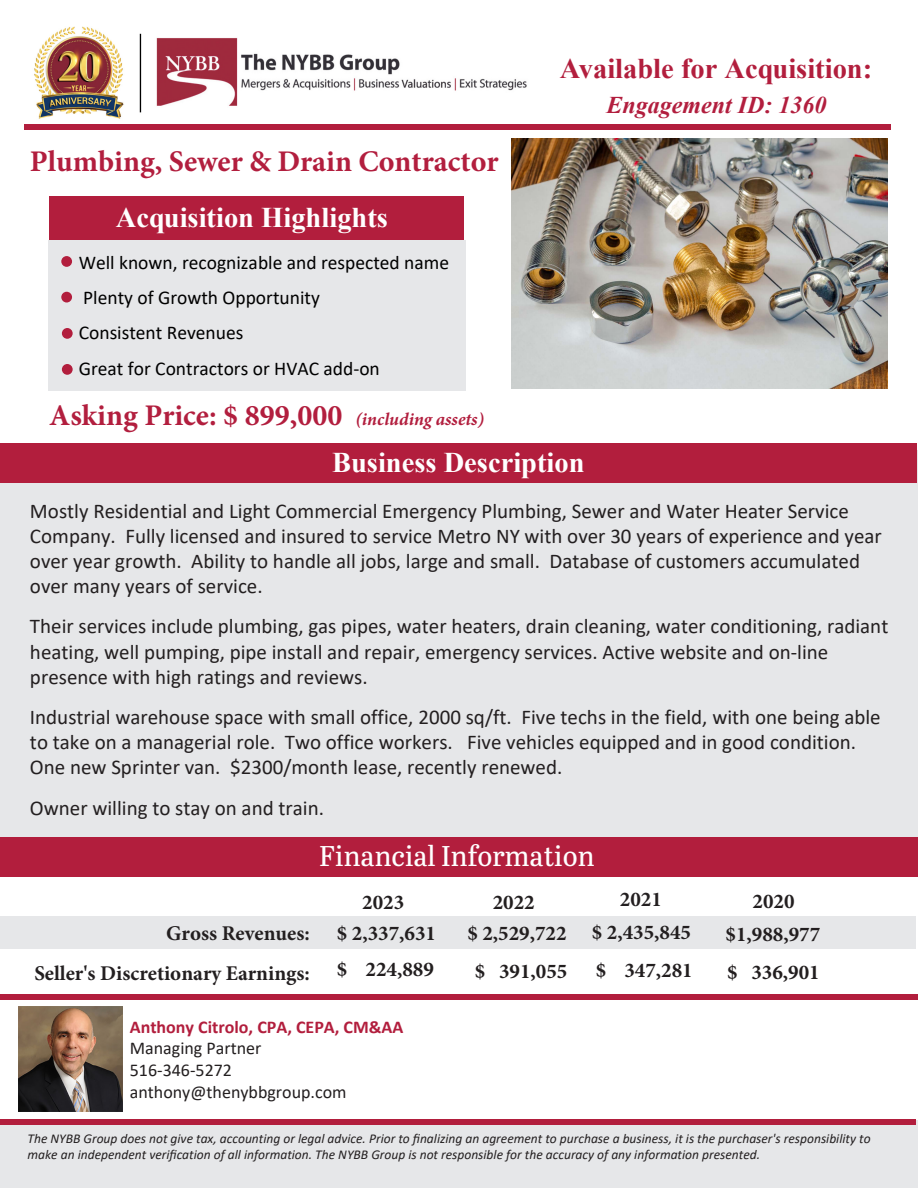
<style>
.page{position:relative;width:918px;height:1188px;background:#fff}
.page>*{position:absolute;margin:0;border:0;box-sizing:border-box;transform-origin:0 0}
.t1{font:700 30px "Minion Pro";color:#b21e3e}
.t2{font:700 28.5px "Times New Roman";color:#b21e3d}
.t3{font:700 28.5px "Times New Roman";color:#fff}
.t4{font:28.5px "Abril Titling";color:#fff}
.t5{font:700 28.5px "Times New Roman";color:#fff}
.t6{font:italic 700 24px "Times New Roman";color:#b21e3e}
.t7{font:21px/25.2px "Calibri";color:#231f20}
.t8{font:700 21px/36px "Minion Pro";color:#221e1f}
.t9{font:700 21px "Minion Pro";color:#231f20}
.t10{font:19.5px/35.4px "Calibri";color:#000}
.t11{font:18px/21.6px "Calibri";color:#231f20}
.t12{font:700 18px "Calibri";color:#b21e3d}
.t13{font:italic 13.5px/16.2px "Calibri";color:#231f20}
.s1{font-style:italic;font-size:18px}
</style>
<div class="page">
<div style="left:49px;top:196px;width:415px;height:44px;background:#b21e3d"></div>
<div style="left:0;top:1121px;width:918px;height:67px;background:#e6e7e9"></div>
<div style="left:24px;top:124px;width:867px;height:6px;background:#b21e3d"></div>
<div style="left:49px;top:240px;width:417px;height:150px;background:#e6e7e9"></div>
<div style="left:0;top:451px;width:918px;height:419px;background:#e6e7e9"></div>
<div style="left:0;top:443px;width:917px;height:40px;background:#b21e3d"></div>
<div style="left:61px;top:256px;width:11px;height:11px;background:#b21e3d;border-radius:50%"></div>
<div style="left:61px;top:292px;width:11px;height:11px;background:#b21e3d;border-radius:50%"></div>
<div style="left:62px;top:328px;width:11px;height:11px;background:#b21e3d;border-radius:50%"></div>
<div style="left:0;top:994px;width:918px;height:6px;background:#b21e3d"></div>
<div style="left:0;top:1119px;width:916px;height:6px;background:#b21e3d"></div>
<img style="left:34px;top:26px;width:493px;height:93px">
<div style="left:0;top:837px;width:918px;height:39px;background:#b21e3d"></div>
<img style="left:18px;top:1007px;width:105px;height:104px">
<img style="left:512px;top:138px;width:375px;height:250px">
<div style="left:0;top:916px;width:916px;height:33px;background:#e6e7e9"></div>
<div style="left:62px;top:364px;width:11px;height:11px;background:#b21e3d;border-radius:50%"></div>
<h1 class="t1" style="left:30px;top:143px;width:470px">Plumbing, Sewer &amp; Drain Contractor</h1>
<h2 class="t3" style="left:116px;top:197px;width:274px">Acquisition Highlights</h2>
<p class="t10" style="left:79px;top:244px;width:372px">Well known, recognizable and respected name Plenty of Growth Opportunity<br>Consistent Revenues<br>Great for Contractors or HVAC add-on</p>
<h1 class="t1" style="left:49px;top:397px;width:436px">Asking Price: $ 899,000 <span class="s1">(including assets)</span></h1>
<h2 class="t2" style="left:560px;top:48px;width:314px">Available for Acquisition:</h2>
<p class="t6" style="left:606px;top:88px;width:222px">Engagement ID: 1360</p>
<h2 class="t5" style="left:332px;top:442px;width:254px">Business Description</h2>
<p class="t7" style="left:30px;top:497px;width:853px">Mostly Residential and Light Commercial Emergency Plumbing, Sewer and Water Heater Service Company. Fully licensed and insured to service Metro NY with over 30 years of experience and year over year growth. Ability to handle all jobs, large and small. Database of customers accumulated over many years of service.</p>
<p class="t7" style="left:30px;top:613px;width:860px">Their services include plumbing, gas pipes, water heaters, drain cleaning, water conditioning, radiant heating, well pumping, pipe install and repair, emergency services. Active website and on-line presence with high ratings and reviews.</p>
<p class="t7" style="left:30px;top:704px;width:852px">Industrial warehouse space with small office, 2000 sq/ft. Five techs in the field, with one being able to take on a managerial role. Two office workers. Five vehicles equipped and in good condition.<br>One new Sprinter van. $2300/month lease, recently renewed.</p>
<p class="t7" style="left:30px;top:794px;width:296px">Owner willing to stay on and train.</p>
<h2 class="t4" style="left:319px;top:836px;width:277px">Financial Information</h2>
<p class="t9" style="left:620px;top:887px;width:43px">2021</p>
<p class="t8" style="left:592px;top:913px;width:101px">$ 2,435,845</p>
<p class="t8" style="left:726px;top:916px;width:96px">$1,988,977</p>
<p class="t9" style="left:753px;top:888px;width:43px">2020</p>
<p class="t9" style="left:493px;top:889px;width:43px">2022</p>
<p class="t8" style="left:467px;top:915px;width:101px">$ 2,529,722</p>
<p class="t9" style="left:362px;top:889px;width:44px">2023</p>
<p class="t8" style="left:337px;top:915px;width:101px">$ 2,337,631 $ 224,889</p>
<p class="t9" style="left:166px;top:920px;width:145px">Gross Revenues:</p>
<p class="t9" style="left:34px;top:961px;width:277px">Seller's Discretionary Earnings:</p>
<p class="t8" style="left:475px;top:953px;width:94px">$ 391,055</p>
<p class="t8" style="left:596px;top:952px;width:99px">$ 347,281</p>
<p class="t8" style="left:727px;top:954px;width:94px">$ 336,901</p>
<p class="t12" style="left:130px;top:1014px;width:275px">Anthony Citrolo, CPA, CEPA, CM&amp;AA</p>
<p class="t11" style="left:130px;top:1037px;width:218px">Managing Partner<br>516-346-5272 anthony@thenybbgroup.com</p>
<p class="t13" style="left:28px;top:1130px;width:845px">The NYBB Group does not give tax, accounting or legal advice. Prior to finalizing an agreement to purchase a business, it is the purchaser's responsibility to make an independent verification of all information. The NYBB Group is not responsible for the accuracy of any information presented.</p>
</div>
